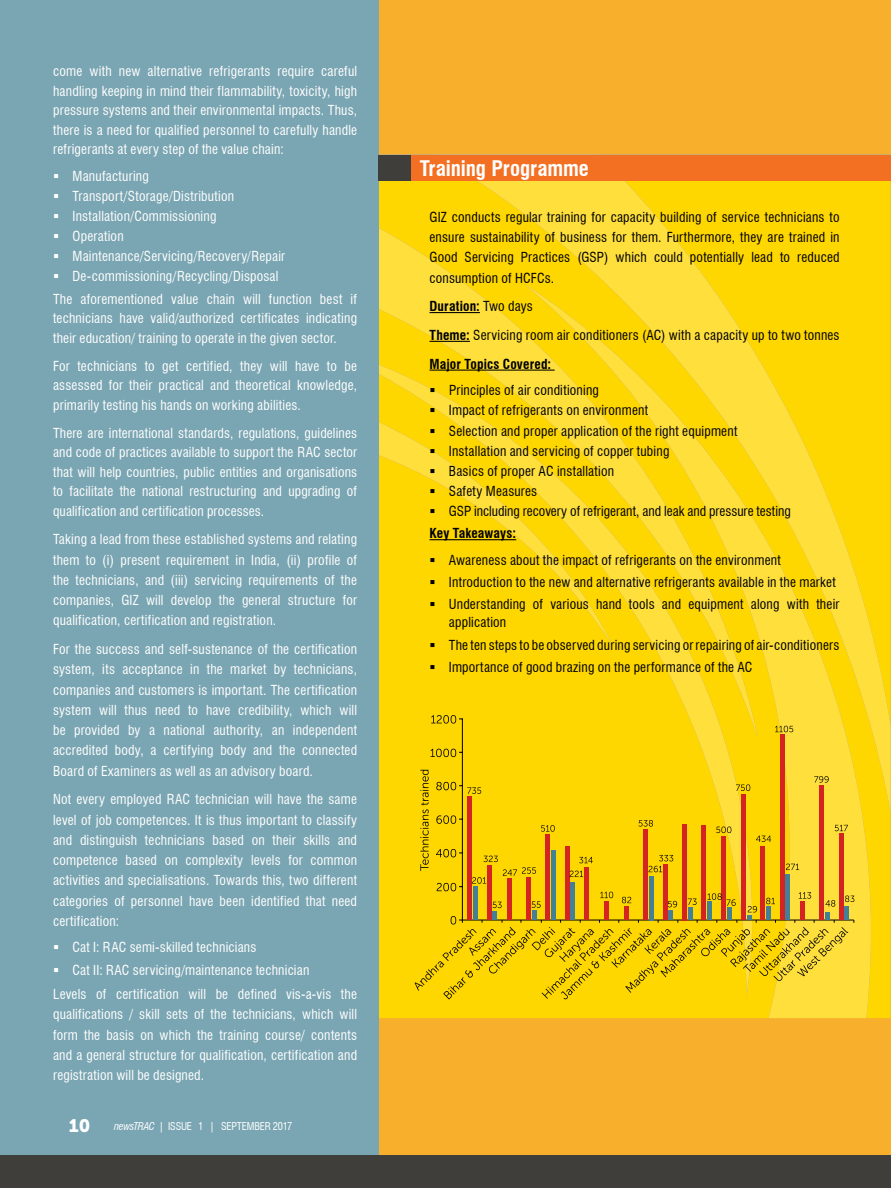
<style>
.page{position:relative;width:891px;height:1188px;background:#fff}
.page>*{position:absolute;margin:0;border:0;box-sizing:border-box;transform-origin:0 0}
.t1{font:700 condensed 21px "Swiss 721 BT";letter-spacing:-.005em;color:#fff}
.t2{font:18px "Museo Sans 900";color:#fff}
.t3{font:condensed 13.5px/20.2px "Swiss 721 BT";letter-spacing:.015em;color:#fff;text-align:justify}
.t4{font:condensed 13.5px/20.1px "Swiss 721 BT";letter-spacing:.015em;color:#000}
.t5{font:700 condensed 13.5px "Swiss 721 BT";letter-spacing:.01em;color:#000}
.t6{font:condensed 10.5px "Swiss 721 BT";letter-spacing:-.02em;color:#fff}
.s1{font-style:italic}
.s2{font-weight:700}
</style>
<div class="page">
<div style="left:378px;top:0;width:513px;height:1156px;background:#f8af2c"></div>
<svg style="left:378px;top:228px;width:58px;height:137px;background:#fbd925"></svg>
<svg style="left:436px;top:180px;width:455px;height:185px;background:#fdd814"></svg>
<svg style="left:523px;top:283px;width:368px;height:735px;background:#fdd917"></svg>
<svg style="left:378px;top:365px;width:378px;height:631px;background:#fdd710"></svg>
<div style="left:0;top:0;width:378px;height:1156px;background:#7aa5b2"></div>
<div style="left:0;top:1156px;width:891px;height:32px;background:#403e3b"></div>
<hr style="left:430px;top:312px;width:50px;height:1px;background:#000">
<hr style="left:430px;top:341px;width:40px;height:1px;background:#000">
<hr style="left:430px;top:370px;width:125px;height:1px;background:#000">
<hr style="left:430px;top:539px;width:86px;height:1px;background:#000">
<svg style="left:458px;top:718px;width:396px;height:52px;background:#fcd60e"></svg>
<hr style="left:780px;top:735px;width:4px;height:185px;background:#d52321">
<svg style="left:431px;top:715px;width:25px;height:9px"></svg>
<svg style="left:431px;top:749px;width:25px;height:8px"></svg>
<svg style="left:775px;top:726px;width:18px;height:6px"></svg>
<svg style="left:415px;top:770px;width:440px;height:230px;background:#edc00e"></svg>
<div style="left:378px;top:155px;width:513px;height:25px;background:#f36f21"></div>
<div style="left:378px;top:155px;width:33px;height:25px;background:#403e3b"></div>
<svg style="left:431px;top:388px;width:4px;height:4px"></svg>
<svg style="left:431px;top:409px;width:4px;height:4px"></svg>
<svg style="left:431px;top:429px;width:4px;height:4px"></svg>
<svg style="left:431px;top:449px;width:4px;height:4px"></svg>
<svg style="left:431px;top:469px;width:4px;height:4px"></svg>
<svg style="left:431px;top:489px;width:3px;height:4px"></svg>
<svg style="left:431px;top:509px;width:3px;height:4px"></svg>
<svg style="left:431px;top:558px;width:3px;height:4px"></svg>
<svg style="left:431px;top:580px;width:3px;height:4px"></svg>
<svg style="left:431px;top:603px;width:3px;height:4px"></svg>
<svg style="left:431px;top:643px;width:3px;height:4px"></svg>
<svg style="left:431px;top:665px;width:3px;height:4px"></svg>
<p class="t3" style="left:53px;top:61px;width:306px;line-height:19.5px">come with new alternative refrigerants require careful handling keeping in mind their flammability, toxicity, high pressure systems and their environmental impacts. Thus, there is a need for qualified personnel to carefully handle refrigerants at every step of the value chain:</p>
<p class="t3" style="left:73px;top:166px;width:214px;text-align:left">Manufacturing<br>Transport/Storage/Distribution<br>Installation/Commissioning<br>Operation<br>Maintenance/Servicing/Recovery/Repair<br>De-commissioning/Recycling/Disposal</p>
<p class="t3" style="left:53px;top:289px;width:306px;line-height:19.5px">The aforementioned value chain will function best if technicians have valid/authorized certificates indicating their education/ training to operate in the given sector.</p>
<p class="t3" style="left:53px;top:356px;width:306px;line-height:19.5px">For technicians to get certified, they will have to be assessed for their practical and theoretical knowledge, primarily testing his hands on working abilities.</p>
<p class="t3" style="left:53px;top:423px;width:306px;line-height:19.5px">There are international standards, regulations, guidelines and code of practices available to support the RAC sector that will help countries, public entities and organisations to facilitate the national restructuring and upgrading of qualification and certification processes.</p>
<p class="t3" style="left:53px;top:529px;width:306px">Taking a lead from these established systems and relating them to (i) present requirement in India, (ii) profile of the technicians, and (iii) servicing requirements of the companies, GIZ will develop the general structure for qualification, certification and registration.</p>
<p class="t3" style="left:53px;top:639px;width:306px">For the success and self-sustenance of the certification system, its acceptance in the market by technicians, companies and customers is important. The certification system will thus need to have credibility, which will be provided by a national authority, an independent accredited body, a certifying body and the connected Board of Examiners as well as an advisory board.</p>
<p class="t3" style="left:53px;top:789px;width:306px">Not every employed RAC technician will have the same level of job competences. It is thus important to classify and distinguish technicians based on their skills and competence based on complexity levels for common activities and specialisations. Towards this, two different categories of personnel have been identified that need certification:</p>
<p class="t3" style="left:73px;top:936px;width:238px;line-height:22.2px">Cat I: RAC semi-skilled technicians<br>Cat II: RAC servicing/maintenance technician</p>
<p class="t3" style="left:53px;top:984px;width:306px">Levels of certification will be defined vis-a-vis the qualifications / skill sets of the technicians, which will form the basis on which the training course/ contents and a general structure for qualification, certification and registration will be designed.</p>
<h2 class="t2" style="left:69px;top:1116px;width:23px">10</h2>
<p class="t6" style="left:114px;top:1120px;width:180px"><span class="s1">newsTRAC</span> | ISSUE 1 | SEPTEMBER 2017</p>
<h1 class="t1" style="left:420px;top:155px;width:171px">Training Programme</h1>
<p class="t4" style="left:430px;top:207px;width:412px;text-align:justify">GIZ conducts regular training for capacity building of service technicians to ensure sustainability of business for them. Furthermore, they are trained in Good Servicing Practices (GSP) which could potentially lead to reduced consumption of HCFCs.</p>
<p class="t4" style="left:430px;top:292px;width:412px;line-height:28.8px"><span class="s2">Duration:</span> Two days<br><span class="s2">Theme:</span> Servicing room air conditioners (AC) with a capacity up to two tonnes<br><span class="s2">Major Topics Covered:</span></p>
<p class="t4" style="left:449px;top:380px;width:343px">Principles of air conditioning<br>Impact of refrigerants on environment<br>Selection and proper application of the right equipment Installation and servicing of copper tubing<br>Basics of proper AC installation<br>Safety Measures<br>GSP including recovery of refrigerant, and leak and pressure testing</p>
<p class="t5" style="left:429px;top:525px;width:88px">Key Takeaways:</p>
<p class="t4" style="left:449px;top:549px;width:392px;line-height:22.2px">Awareness about the impact of refrigerants on the environment<br>Introduction to the new and alternative refrigerants available in the market<br>Understanding of various hand tools and equipment along with their</p>
<p class="t4" style="left:449px;top:611px;width:392px;line-height:22.2px">application<br>The ten steps to be observed during servicing or repairing of air-conditioners<br>Importance of good brazing on the performance of the AC</p>
</div>
